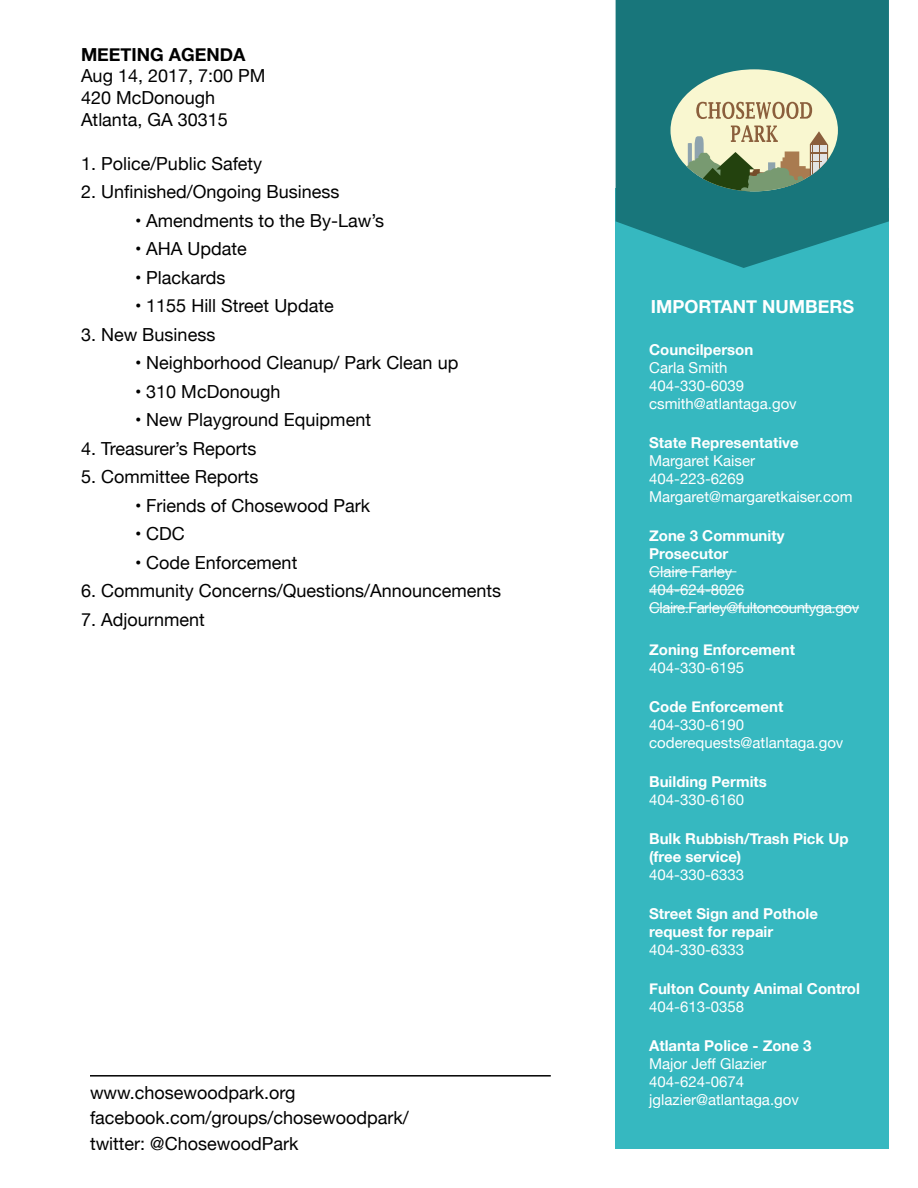
<style>
.page{position:relative;width:918px;height:1188px;background:#fff}
.page>*{position:absolute;margin:0;border:0;box-sizing:border-box;transform-origin:0 0}
.t1{font:18px/21.6px "Helvetica Neue";color:#000}
.t2{font:700 18px "Helvetica Neue";color:#fff}
.t3{font:700 18px "Helvetica Neue";color:#000}
.t4{font:15px/18px "Helvetica Neue";color:#fff}
.t5{font:700 15px/18px "Helvetica Neue";color:#fff}
.t6{font:15px/18px "Helvetica Neue";letter-spacing:-.03em;color:#fff}
</style>
<div class="page">
<div style="left:616px;top:188px;width:273px;height:961px;background:#36b8c0"></div>
<svg style="left:616px;top:0;width:273px;height:268px;background:#1b7d82"></svg>
<div style="left:670px;top:69px;width:168px;height:122px;background:#f9f7d0;border-radius:50%"></div>
<svg style="left:696px;top:102px;width:116px;height:17px"></svg>
<svg style="left:686px;top:125px;width:142px;height:66px"></svg>
<hr style="left:649px;top:571px;width:87px;height:1px;background:#fff">
<hr style="left:649px;top:589px;width:95px;height:1px;background:#fff">
<hr style="left:649px;top:607px;width:210px;height:1px;background:#fff">
<hr style="left:90px;top:1075px;width:461px;height:2px;background:#000">
<p class="t3" style="left:81px;top:40px;width:166px">MEETING AGENDA</p>
<p class="t1" style="left:81px;top:66px;width:186px">Aug 14, 2017, 7:00 PM<br>420 McDonough<br>Atlanta, GA 30315</p>
<p class="t1" style="left:81px;top:154px;width:183px">1. Police/Public Safety</p>
<p class="t1" style="left:81px;top:182px;width:260px">2. Unfinished/Ongoing Business</p>
<p class="t1" style="left:135px;top:211px;width:251px">• Amendments to the By-Law’s</p>
<p class="t1" style="left:135px;top:239px;width:113px">• AHA Update</p>
<p class="t1" style="left:135px;top:268px;width:92px">• Plackards</p>
<p class="t1" style="left:135px;top:296px;width:200px">• 1155 Hill Street Update</p>
<p class="t1" style="left:81px;top:325px;width:136px">3. New Business</p>
<p class="t1" style="left:135px;top:353px;width:325px">• Neighborhood Cleanup/ Park Clean up</p>
<p class="t1" style="left:135px;top:382px;width:147px">• 310 McDonough</p>
<p class="t1" style="left:135px;top:410px;width:238px">• New Playground Equipment</p>
<p class="t1" style="left:81px;top:439px;width:177px">4. Treasurer’s Reports</p>
<p class="t1" style="left:81px;top:467px;width:179px">5. Committee Reports</p>
<p class="t1" style="left:135px;top:496px;width:237px">• Friends of Chosewood Park</p>
<p class="t1" style="left:135px;top:524px;width:51px">• CDC</p>
<p class="t1" style="left:135px;top:553px;width:164px">• Code Enforcement</p>
<p class="t1" style="left:81px;top:581px;width:422px">6. Community Concerns/Questions/Announcements</p>
<p class="t1" style="left:81px;top:610px;width:125px">7. Adjournment</p>
<p class="t2" style="left:651px;top:293px;width:205px">IMPORTANT NUMBERS</p>
<p class="t5" style="left:649px;top:341px;width:106px">Councilperson</p>
<p class="t4" style="left:649px;top:359px;width:149px">Carla Smith<br>404-330-6039 csmith@atlantaga.gov</p>
<p class="t5" style="left:649px;top:434px;width:151px">State Representative</p>
<p class="t4" style="left:649px;top:452px;width:205px">Margaret Kaiser<br>404-223-6269<br>Margaret@margaretkaiser.com</p>
<p class="t5" style="left:649px;top:527px;width:137px">Zone 3 Community<br>Prosecutor</p>
<p class="t6" style="left:649px;top:563px;width:211px">Claire Farley<br>404-624-8026<br>Claire.Farley@fultoncountyga.gov</p>
<p class="t5" style="left:649px;top:641px;width:147px">Zoning Enforcement</p>
<p class="t4" style="left:649px;top:659px;width:97px">404-330-6195</p>
<p class="t5" style="left:649px;top:698px;width:136px">Code Enforcement</p>
<p class="t4" style="left:649px;top:716px;width:196px">404-330-6190 coderequests@atlantaga.gov</p>
<p class="t5" style="left:649px;top:773px;width:119px">Building Permits</p>
<p class="t4" style="left:649px;top:791px;width:97px">404-330-6160</p>
<p class="t5" style="left:649px;top:830px;width:201px">Bulk Rubbish/Trash Pick Up (free service)</p>
<p class="t4" style="left:649px;top:866px;width:97px">404-330-6333</p>
<p class="t5" style="left:649px;top:905px;width:170px">Street Sign and Pothole request for repair</p>
<p class="t4" style="left:649px;top:941px;width:97px">404-330-6333</p>
<p class="t5" style="left:649px;top:980px;width:212px">Fulton County Animal Control</p>
<p class="t4" style="left:649px;top:998px;width:97px">404-613-0358</p>
<p class="t5" style="left:649px;top:1037px;width:164px">Atlanta Police - Zone 3</p>
<p class="t4" style="left:649px;top:1055px;width:119px">Major Jeff Glazier<br>404-624-0674</p>
<p class="t1" style="left:90px;top:1083px;width:207px">www.chosewoodpark.org</p>
<p class="t4" style="left:649px;top:1091px;width:151px">jglazier@atlantaga.gov</p>
<p class="t1" style="left:90px;top:1106px;width:320px;line-height:25.5px">facebook.com/groups/chosewoodpark/ twitter: @ChosewoodPark</p>
</div>
